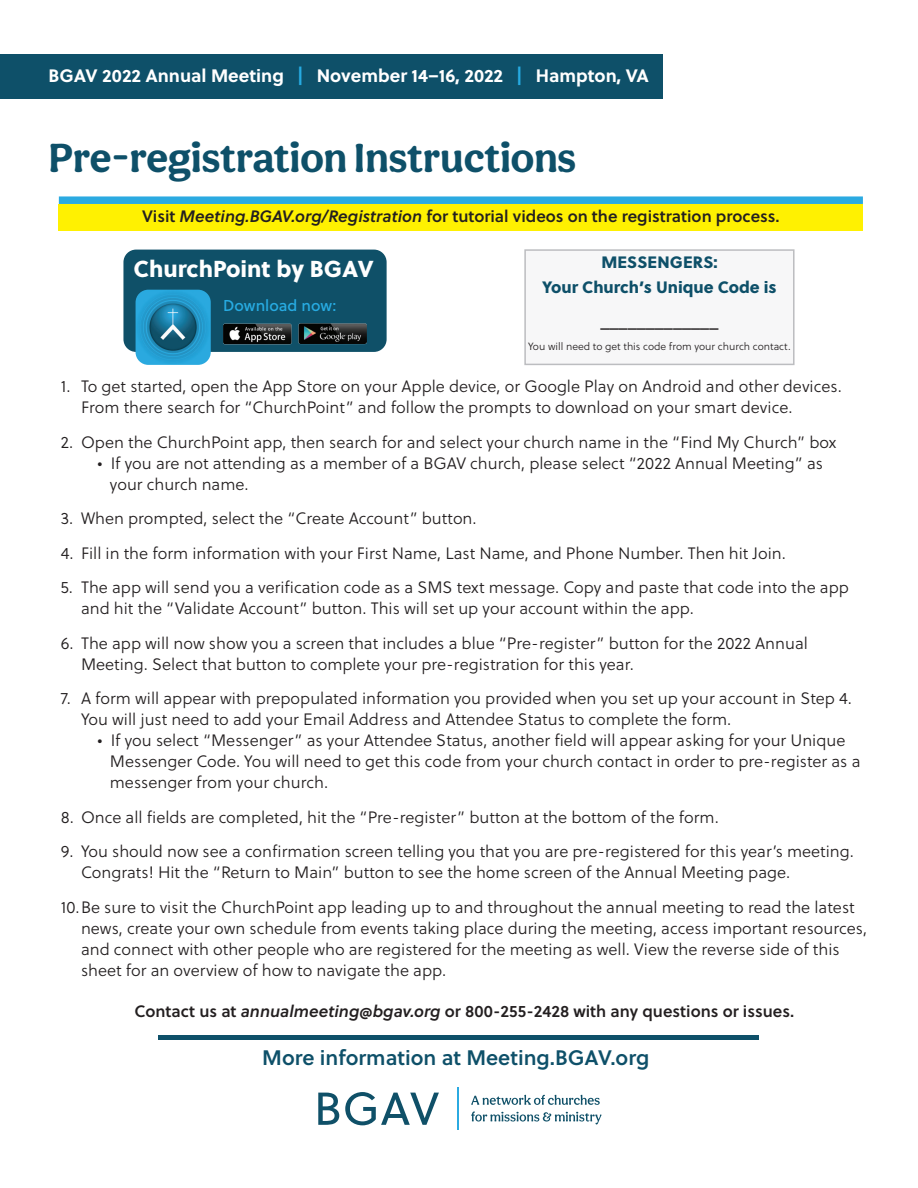
<style>
.page{position:relative;width:918px;height:1188px;background:#fff}
.page>*{position:absolute;margin:0;border:0;box-sizing:border-box;transform-origin:0 0}
.t1{font:700 42px "Aesthet Nova";color:#0e5069}
.t2{font:23.1px "Soleil Xb";color:#fff}
.t3{font:21px "Soleil Sb";color:#0e5069}
.t4{font:700 18px "Soleil";color:#fff}
.t5{font:16.5px/21px "Soleil Lt";color:#231f20}
.t6{font:16.5px "Soleil Sb";color:#231f20}
.t7{font:16.5px "Soleil Xb";color:#0e5069}
.t8{font:15.75px "Soleil Bk";color:#27abe2}
.t9{font:10.5px "Soleil Lt";color:#231f20}
.s1{color:#27abe2}
.s2{font-style:italic}
</style>
<div class="page">
<div style="left:0;top:54px;width:662px;height:45px;background:#0e5069"></div>
<svg style="left:318px;top:1093px;width:21px;height:32px"></svg>
<svg style="left:345px;top:1092px;width:94px;height:33px"></svg>
<svg style="left:471px;top:1095px;width:129px;height:10px"></svg>
<svg style="left:471px;top:1111px;width:131px;height:13px"></svg>
<hr style="left:457px;top:1088px;width:1px;height:42px;background:#2baae1">
<div style="left:159px;top:1035px;width:600px;height:5px;background:#0e5069"></div>
<div style="left:123px;top:250px;width:264px;height:102px;background:#0f5068;border-radius:13px"></div>
<img style="left:223px;top:323px;width:144px;height:22px">
<img style="left:136px;top:290px;width:75px;height:75px">
<div style="left:524px;top:249px;width:271px;height:116px;background:#f7f7f8;border:2px solid #bcbdc0"></div>
<div style="left:59px;top:204px;width:804px;height:27px;background:#fff101"></div>
<div style="left:59px;top:196px;width:804px;height:8px;background:#2baae1"></div>
<p class="t4" style="left:49px;top:64px;width:602px">BGAV 2022 Annual Meeting <span class="s1">|</span> November 14–16, 2022 <span class="s1">|</span> Hampton, VA</p>
<p class="t1" style="left:49px;top:133px;width:529px">Pre-registration Instructions</p>
<p class="t6" style="left:142px;top:206px;width:639px">Visit <span class="s2">Meeting.BGAV.org/Registration</span> for tutorial videos on the registration process.</p>
<p class="t2" style="left:133px;top:254px;width:242px">ChurchPoint by BGAV</p>
<p class="t8" style="left:223px;top:295px;width:115px">Download now:</p>
<p class="t7" style="left:601px;top:251px;width:118px">MESSENGERS:</p>
<p class="t7" style="left:542px;top:276px;width:236px">Your Church’s Unique Code is</p>
<p class="t6" style="left:600px;top:309px;width:119px">_____________</p>
<p class="t9" style="left:528px;top:340px;width:264px">You will need to get this code from your church contact.</p>
<p class="t5" style="left:81px;top:377px;width:762px;text-indent:-20px">1. To get started, open the App Store on your Apple device, or Google Play on Android and other devices.<br>From there search for “ChurchPoint” and follow the prompts to download on your smart device.</p>
<p class="t5" style="left:61px;top:432px;width:777px">2. Open the ChurchPoint app, then search for and select your church name in the “Find My Church” box</p>
<p class="t5" style="left:110px;top:453px;width:715px;text-indent:-12px">• If you are not attending as a member of a BGAV church, please select “2022 Annual Meeting” as your church name.</p>
<p class="t5" style="left:61px;top:509px;width:417px">3. When prompted, select the “Create Account” button.</p>
<p class="t5" style="left:61px;top:543px;width:727px">4. Fill in the form information with your First Name, Last Name, and Phone Number. Then hit Join.</p>
<p class="t5" style="left:81px;top:578px;width:769px;text-indent:-20px">5. The app will send you a verification code as a SMS text message. Copy and paste that code into the app and hit the “Validate Account” button. This will set up your account within the app.</p>
<p class="t5" style="left:81px;top:633px;width:728px;text-indent:-20px">6. The app will now show you a screen that includes a blue “Pre-register” button for the 2022 Annual<br>Meeting. Select that button to complete your pre-registration for this year.</p>
<p class="t5" style="left:81px;top:689px;width:773px;text-indent:-20px">7. A form will appear with prepopulated information you provided when you set up your account in Step 4.<br>You will just need to add your Email Address and Attendee Status to complete the form.</p>
<p class="t5" style="left:110px;top:731px;width:752px;text-indent:-12px">• If you select “Messenger” as your Attendee Status, another field will appear asking for your Unique<br>Messenger Code. You will need to get this code from your church contact in order to pre-register as a messenger from your church.</p>
<p class="t5" style="left:61px;top:807px;width:660px">8. Once all fields are completed, hit the “Pre-register” button at the bottom of the form.</p>
<p class="t5" style="left:81px;top:842px;width:775px;text-indent:-20px">9. You should now see a confirmation screen telling you that you are pre-registered for this year’s meeting.<br>Congrats! Hit the “Return to Main” button to see the home screen of the Annual Meeting page.</p>
<p class="t5" style="left:81px;top:897px;width:788px;text-indent:-20px">10.Be sure to visit the ChurchPoint app leading up to and throughout the annual meeting to read the latest news, create your own schedule from events taking place during the meeting, access important resources, and connect with other people who are registered for the meeting as well. View the reverse side of this sheet for an overview of how to navigate the app.</p>
<p class="t6" style="left:134px;top:1001px;width:661px">Contact us at <span class="s2">annualmeeting@bgav.org</span> or 800-255-2428 with any questions or issues.</p>
<p class="t3" style="left:262px;top:1045px;width:389px">More information at Meeting.BGAV.org</p>
</div>
